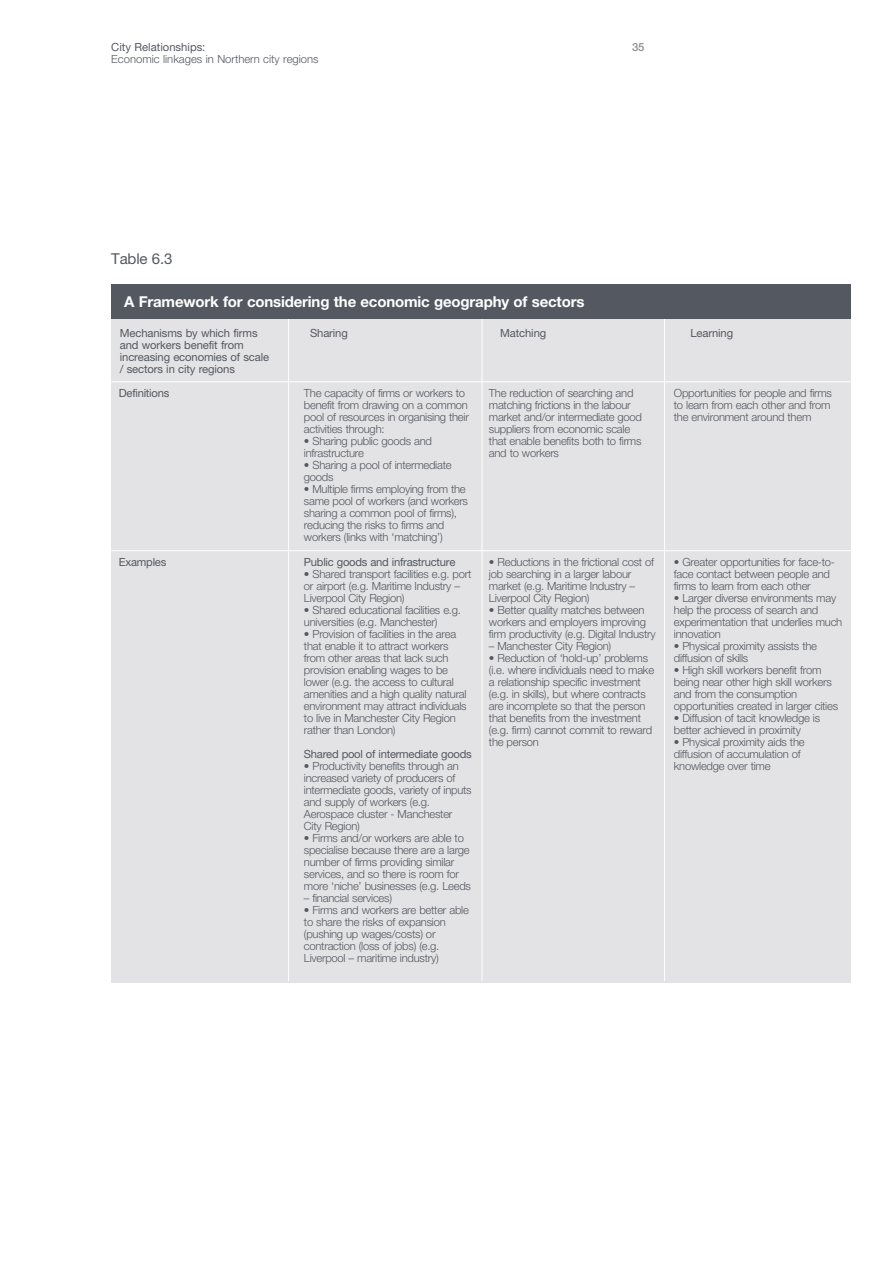
<style>
.page{position:relative;width:893px;height:1263px;background:#fff}
.page>*{position:absolute;margin:0;border:0;box-sizing:border-box;transform-origin:0 0}
.t1{font:700 15px "Helvetica Neue LT Std";letter-spacing:-.01em;color:#fff}
.t2{font:15px "Helvetica Neue LT Std";letter-spacing:-.01em;color:#545861}
.t3{font:300 11.25px/12px "Helvetica Neue LT Std";letter-spacing:-.02em;color:#545861}
.t4{font:11.25px/12px "Helvetica Neue LT Std";letter-spacing:-.01em;color:#545861}
.t5{font:300 11.25px "Helvetica Neue LT Std";color:#545861}
.t6{font:500 11.25px "Helvetica Neue LT Std";color:#8b8e95}
</style>
<div class="page">
<div style="left:111px;top:315px;width:739px;height:667px;background:#e3e3e5"></div>
<hr style="left:111px;top:381px;width:740px;height:1px;background:#fff">
<hr style="left:111px;top:550px;width:740px;height:1px;background:#fff">
<hr style="left:288px;top:312px;width:1px;height:669px;background:#fff">
<hr style="left:481px;top:312px;width:1px;height:669px;background:#fff">
<hr style="left:664px;top:312px;width:1px;height:669px;background:#fff">
<div style="left:111px;top:284px;width:739px;height:34px;background:#545861"></div>
<p class="t4" style="left:111px;top:42px;width:96px">City Relationships:</p>
<p class="t6" style="left:632px;top:43px;width:14px">35</p>
<p class="t5" style="left:111px;top:55px;width:209px">Economic linkages in Northern city regions</p>
<h1 class="t2" style="left:111px;top:253px;width:63px">Table 6.3</h1>
<h1 class="t1" style="left:124px;top:296px;width:461px">A Framework for considering the economic geography of sectors</h1>
<p class="t4" style="left:120px;top:328px;width:151px">Mechanisms by which firms and workers benefit from increasing economies of scale / sectors in city regions</p>
<p class="t4" style="left:310px;top:328px;width:39px">Sharing</p>
<p class="t4" style="left:500px;top:328px;width:48px">Matching</p>
<p class="t4" style="left:690px;top:328px;width:44px">Learning</p>
<p class="t4" style="left:119px;top:388px;width:52px">Definitions</p>
<p class="t3" style="left:304px;top:388px;width:166px">The capacity of firms or workers to benefit from drawing on a common pool of resources in organising their activities through:</p>
<p class="t3" style="left:304px;top:436px;width:129px">• Sharing public goods and infrastructure</p>
<p class="t3" style="left:304px;top:460px;width:149px">• Sharing a pool of intermediate goods</p>
<p class="t3" style="left:304px;top:484px;width:166px">• Multiple firms employing from the same pool of workers (and workers sharing a common pool of firms), reducing the risks to firms and workers (links with ‘matching’)</p>
<p class="t3" style="left:489px;top:388px;width:155px">The reduction of searching and matching frictions in the labour market and/or intermediate good suppliers from economic scale that enable benefits both to firms and to workers</p>
<p class="t3" style="left:674px;top:388px;width:160px">Opportunities for people and firms to learn from each other and from the environment around them</p>
<p class="t4" style="left:119px;top:557px;width:49px">Examples</p>
<p class="t4" style="left:304px;top:557px;width:153px">Public goods and infrastructure</p>
<p class="t3" style="left:304px;top:569px;width:169px">• Shared transport facilities e.g. port or airport (e.g. Maritime Industry –<br>Liverpool City Region)</p>
<p class="t3" style="left:304px;top:605px;width:158px">• Shared educational facilities e.g. universities (e.g. Manchester)</p>
<p class="t3" style="left:304px;top:629px;width:164px">• Provision of facilities in the area that enable it to attract workers from other areas that lack such provision enabling wages to be lower (e.g. the access to cultural amenities and a high quality natural environment may attract individuals to live in Manchester City Region rather than London)</p>
<p class="t4" style="left:304px;top:749px;width:169px">Shared pool of intermediate goods</p>
<p class="t3" style="left:304px;top:761px;width:169px">• Productivity benefits through an increased variety of producers of intermediate goods, variety of inputs and supply of workers (e.g.<br>Aerospace cluster - Manchester<br>City Region)</p>
<p class="t3" style="left:304px;top:833px;width:168px">• Firms and/or workers are able to specialise because there are a large number of firms providing similar services, and so there is room for more ‘niche’ businesses (e.g. Leeds</p>
<p class="t3" style="left:304px;top:893px;width:90px">– financial services)</p>
<p class="t3" style="left:304px;top:905px;width:166px">• Firms and workers are better able to share the risks of expansion (pushing up wages/costs) or contraction (loss of jobs) (e.g.<br>Liverpool – maritime industry)</p>
<p class="t3" style="left:489px;top:557px;width:167px">• Reductions in the frictional cost of job searching in a larger labour market (e.g. Maritime Industry –<br>Liverpool City Region)</p>
<p class="t3" style="left:489px;top:605px;width:168px">• Better quality matches between workers and employers improving firm productivity (e.g. Digital Industry</p>
<p class="t3" style="left:489px;top:641px;width:124px">– Manchester City Region)</p>
<p class="t3" style="left:489px;top:653px;width:167px">• Reduction of ‘hold-up’ problems (i.e. where individuals need to make a relationship specific investment (e.g. in skills), but where contracts are incomplete so that the person that benefits from the investment (e.g. firm) cannot commit to reward the person</p>
<p class="t3" style="left:674px;top:557px;width:163px">• Greater opportunities for face-to&shy;face contact between people and firms to learn from each other</p>
<p class="t3" style="left:674px;top:593px;width:170px">• Larger diverse environments may help the process of search and experimentation that underlies much innovation</p>
<p class="t3" style="left:674px;top:641px;width:145px">• Physical proximity assists the diffusion of skills</p>
<p class="t3" style="left:674px;top:665px;width:166px">• High skill workers benefit from being near other high skill workers and from the consumption opportunities created in larger cities</p>
<p class="t3" style="left:674px;top:713px;width:148px">• Diffusion of tacit knowledge is better achieved in proximity</p>
<p class="t3" style="left:674px;top:737px;width:132px">• Physical proximity aids the diffusion of accumulation of knowledge over time</p>
</div>
